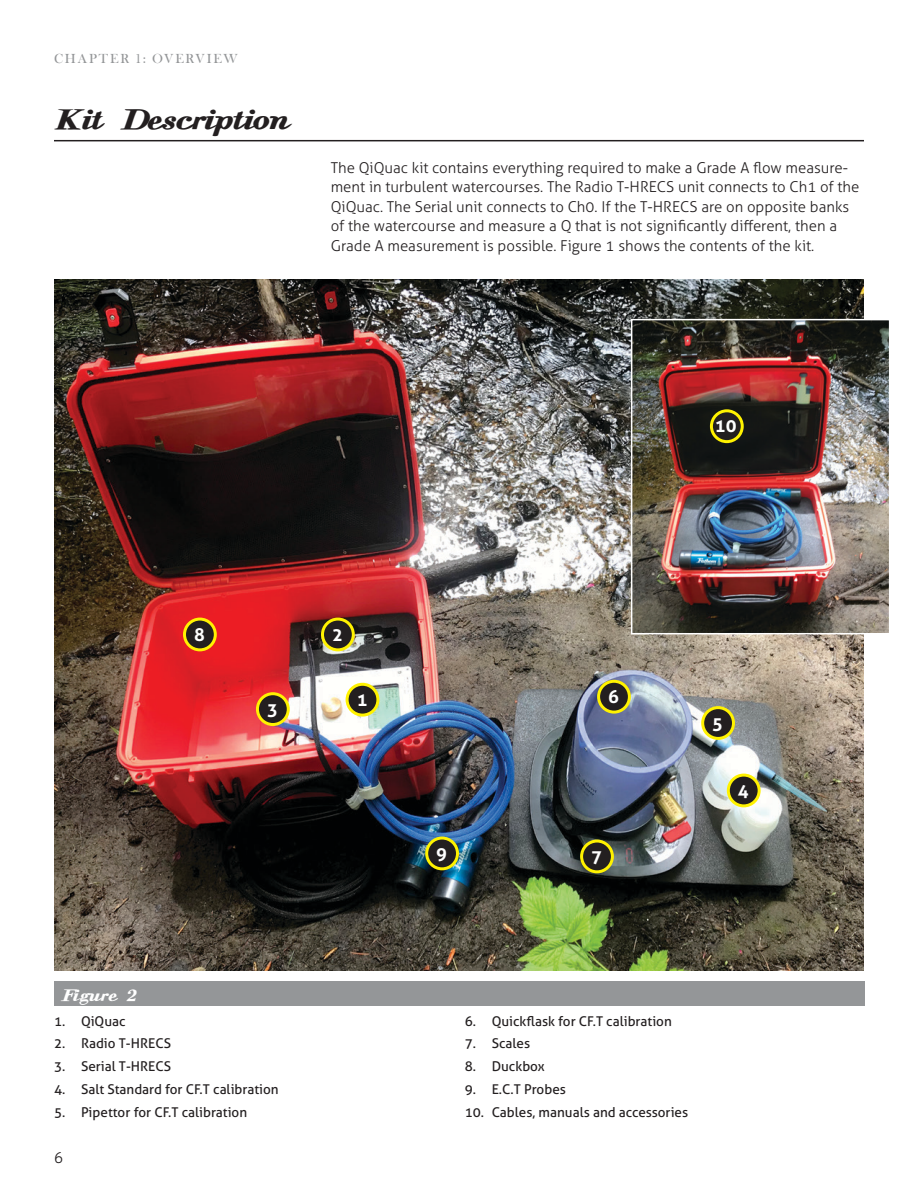
<style>
.page{position:relative;width:918px;height:1188px;background:#fff}
.page>*{position:absolute;margin:0;border:0;box-sizing:border-box;transform-origin:0 0}
.H1_TOC_alternate{font:31.5px "Fathom Cursive Bold Italic";color:#231f20}
.t1{font:700 18px "Aller";color:#fff}
.fathom_type_span_col{font:18px "Fathom Cursive Bold Italic";letter-spacing:.05em;color:#fff}
.Body_Copy_Indent{font:300 15px/19.5px "Aller";color:#231f20}
.t2{font:13.5px "Aller";color:#231f20}
.Chapter_title_header{font:13.5px "Bask Old Face";letter-spacing:.14em;color:#949698}
</style>
<div class="page">
<hr style="left:54px;top:140px;width:810px;height:1px;background:#231f20">
<img style="left:54px;top:280px;width:810px;height:691px">
<img style="left:634px;top:322px;width:253px;height:309px">
<div style="left:631px;top:319px;width:259px;height:315px;border:2px solid #fff"></div>
<div style="left:54px;top:981px;width:810px;height:25px;background:#949698"></div>
<div style="left:347px;top:684px;width:31px;height:31px;background:#231f20;border-radius:50%"></div>
<div style="left:346px;top:683px;width:33px;height:34px;border:3px solid #fff200;border-radius:50%"></div>
<div style="left:257px;top:694px;width:31px;height:31px;background:#231f20;border-radius:50%"></div>
<div style="left:256px;top:692px;width:34px;height:34px;border:3px solid #fff200;border-radius:50%"></div>
<div style="left:599px;top:681px;width:30px;height:31px;background:#231f20;border-radius:50%"></div>
<div style="left:597px;top:680px;width:34px;height:34px;border:3px solid #fff200;border-radius:50%"></div>
<div style="left:185px;top:619px;width:30px;height:31px;background:#231f20;border-radius:50%"></div>
<div style="left:183px;top:618px;width:34px;height:33px;border:3px solid #fff200;border-radius:50%"></div>
<div style="left:728px;top:775px;width:31px;height:31px;background:#231f20;border-radius:50%"></div>
<div style="left:727px;top:774px;width:34px;height:33px;border:3px solid #fff200;border-radius:50%"></div>
<div style="left:323px;top:619px;width:30px;height:31px;background:#231f20;border-radius:50%"></div>
<div style="left:321px;top:618px;width:34px;height:33px;border:3px solid #fff200;border-radius:50%"></div>
<div style="left:582px;top:841px;width:30px;height:31px;background:#231f20;border-radius:50%"></div>
<div style="left:580px;top:840px;width:34px;height:33px;border:3px solid #fff200;border-radius:50%"></div>
<div style="left:711px;top:411px;width:31px;height:31px;background:#231f20;border-radius:50%"></div>
<div style="left:710px;top:409px;width:34px;height:34px;border:3px solid #fff200;border-radius:50%"></div>
<div style="left:703px;top:708px;width:31px;height:30px;background:#231f20;border-radius:50%"></div>
<div style="left:701px;top:706px;width:34px;height:34px;border:3px solid #fff200;border-radius:50%"></div>
<div style="left:427px;top:838px;width:31px;height:31px;background:#231f20;border-radius:50%"></div>
<div style="left:425px;top:837px;width:34px;height:33px;border:3px solid #fff200;border-radius:50%"></div>
<p class="Chapter_title_header" style="left:54px;top:51px;width:185px">CHAPTER 1: OVERVIEW</p>
<p class="H1_TOC_alternate" style="left:54px;top:108px;width:235px">Kit Description</p>
<p class="Body_Copy_Indent" style="left:331px;top:158px;width:530px">The QiQuac kit contains everything required to make a Grade A flow measure&shy;ment in turbulent watercourses. The Radio T-HRECS unit connects to Ch1 of the QiQuac. The Serial unit connects to Ch0. If the T-HRECS are on opposite banks of the watercourse and measure a Q that is not significantly different, then a Grade A measurement is possible. Figure 1 shows the contents of the kit.</p>
<p class="t1" style="left:715px;top:414px;width:23px">10</p>
<p class="t1" style="left:194px;top:624px;width:12px">8</p>
<p class="t1" style="left:267px;top:698px;width:12px">3</p>
<p class="t1" style="left:332px;top:624px;width:12px">2</p>
<p class="t1" style="left:357px;top:689px;width:12px">1</p>
<p class="fathom_type_span_col" style="left:61px;top:988px;width:78px">Figure 2</p>
<p class="t2" style="left:54px;top:1013px;width:73px">1. QiQuac</p>
<p class="t2" style="left:54px;top:1035px;width:119px">2. Radio T-HRECS</p>
<p class="t2" style="left:54px;top:1058px;width:119px">3. Serial T-HRECS</p>
<p class="t2" style="left:54px;top:1081px;width:226px">4. Salt Standard for CF.T calibration</p>
<p class="t2" style="left:54px;top:1104px;width:195px">5. Pipettor for CF.T calibration</p>
<p class="Body_Copy_Indent" style="left:54px;top:1148px;width:10px">6</p>
<p class="t1" style="left:436px;top:843px;width:12px">9</p>
<p class="t1" style="left:608px;top:686px;width:12px">6</p>
<p class="t1" style="left:591px;top:846px;width:12px">7</p>
<p class="t1" style="left:712px;top:712px;width:12px">5</p>
<p class="t1" style="left:738px;top:780px;width:12px">4</p>
<p class="t2" style="left:465px;top:1013px;width:209px">6. Quickflask for CF.T calibration</p>
<p class="t2" style="left:465px;top:1035px;width:67px">7. Scales</p>
<p class="t2" style="left:465px;top:1058px;width:82px">8. Duckbox</p>
<p class="t2" style="left:465px;top:1081px;width:103px">9. E.C.T Probes</p>
<p class="t2" style="left:465px;top:1104px;width:225px">10. Cables, manuals and accessories</p>
</div>
